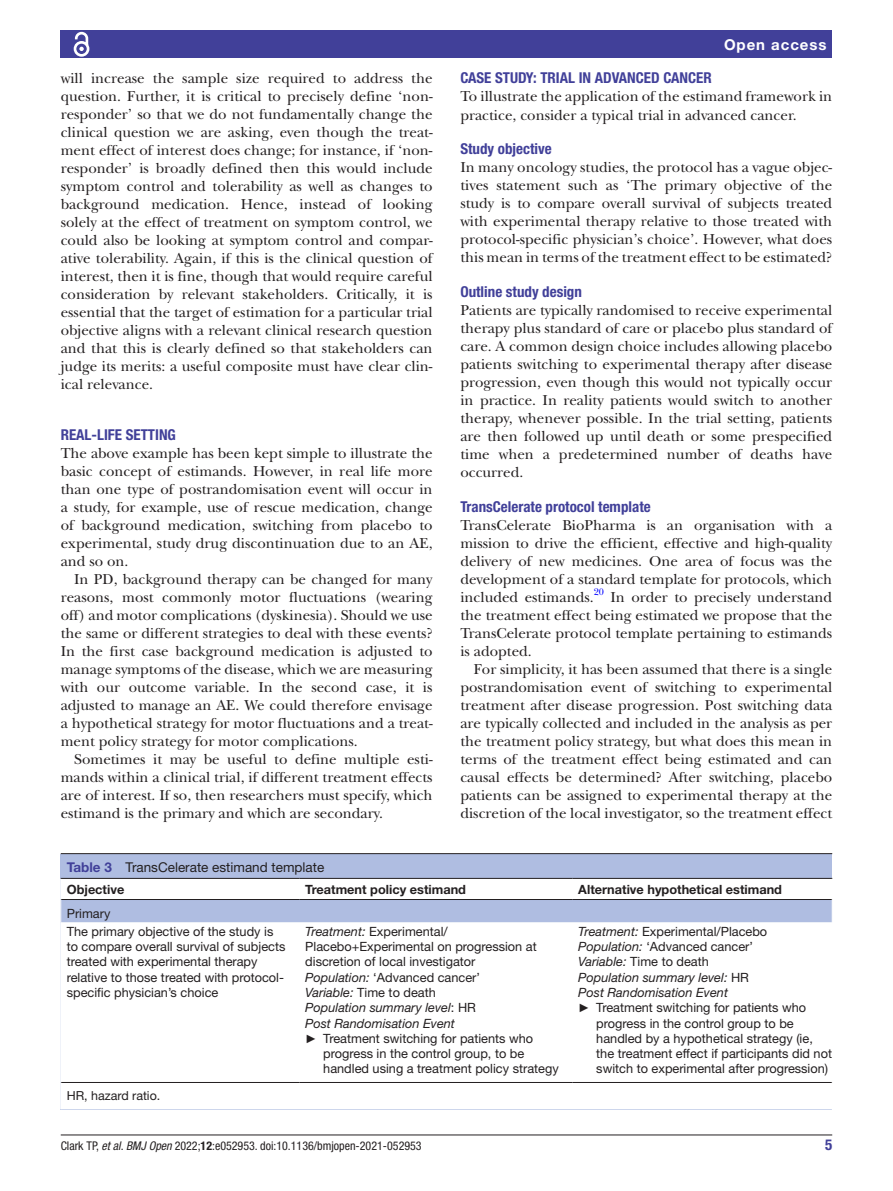
<style>
.page{position:relative;width:893px;height:1191px;background:#fff}
.page>*{position:absolute;margin:0;border:0;box-sizing:border-box;transform-origin:0 0}
.t1{font:15px/18px "New Baskerville";color:#231f20;text-align:justify}
.t2{font:700 condensed 15px "Helvetica Neue LT Std";color:#414099}
.t3{font:700 15px "Helvetica Neue LT Std";letter-spacing:.065em;color:#fff}
.t4{font:13.5px "Helvetica Neue LT Std";color:#231f20}
.t5{font:12.75px/15.3px "Helvetica Neue LT Std";color:#231f20}
.t6{font:italic 12.75px "Helvetica Neue LT Std";color:#231f20}
.t7{font:700 12.75px "Helvetica Neue LT Std";color:#231f20}
.t8{font:12.45px "Helvetica Neue LT Std";color:#231f20}
.t9{font:condensed 12px "Helvetica Neue LT Std";color:#231f20}
.s1{font-weight:700;color:#414099}
.s2{font-style:italic}
.s3{font-style:normal}
.s4{font-family:"Arial";font-size:12px}
.s5{font-weight:700}
</style>
<div class="page">
<hr style="left:61px;top:1134px;width:771px;height:1px;background:#231f20">
<div style="left:61px;top:31px;width:771px;height:27px;background:#414099"></div>
<svg style="left:73px;top:31px;width:17px;height:26px"></svg>
<div style="left:61px;top:854px;width:771px;height:255px;background:#afbde1"></div>
<hr style="left:61px;top:853px;width:771px;height:1px;background:#231f20">
<div style="left:61px;top:922px;width:771px;height:187px;background:#fff"></div>
<hr style="left:61px;top:1082px;width:238px;height:1px;background:#231f20">
<hr style="left:299px;top:1082px;width:273px;height:1px;background:#231f20">
<hr style="left:572px;top:1082px;width:260px;height:1px;background:#231f20">
<svg style="left:60px;top:1082px;width:1px;height:27px"></svg>
<svg style="left:60px;top:878px;width:773px;height:44px"></svg>
<hr style="left:67px;top:1099px;width:765px;height:2px;background:#fff">
<p class="t1" style="left:61px;top:69px;width:373px">will increase the sample size required to address the question. Further, it is critical to precisely define ‘non&shy;responder’ so that we do not fundamentally change the clinical question we are asking, even though the treat&shy;ment effect of interest does change; for instance, if ‘non&shy;responder’ is broadly defined then this would include symptom control and tolerability as well as changes to background medication. Hence, instead of looking solely at the effect of treatment on symptom control, we could also be looking at symptom control and compar&shy;ative tolerability. Again, if this is the clinical question of interest, then it is fine, though that would require careful consideration by relevant stakeholders. Critically, it is essential that the target of estimation for a particular trial objective aligns with a relevant clinical research question and that this is clearly defined so that stakeholders can judge its merits: a useful composite must have clear clin&shy;ical relevance.</p>
<p class="t2" style="left:61px;top:425px;width:117px">REAL-LIFE SETTING</p>
<p class="t1" style="left:61px;top:444px;width:373px">The above example has been kept simple to illustrate the basic concept of estimands. However, in real life more than one type of postrandomisation event will occur in a study, for example, use of rescue medication, change of background medication, switching from placebo to experimental, study drug discontinuation due to an AE, and so on.</p>
<p class="t1" style="left:61px;top:570px;width:373px;text-indent:14px">In PD, background therapy can be changed for many reasons, most commonly motor fluctuations (wearing off) and motor complications (dyskinesia). Should we use the same or different strategies to deal with these events?<br>In the first case background medication is adjusted to manage symptoms of the disease, which we are measuring with our outcome variable. In the second case, it is adjusted to manage an AE. We could therefore envisage a hypothetical strategy for motor fluctuations and a treat&shy;ment policy strategy for motor complications.</p>
<p class="t1" style="left:61px;top:750px;width:373px;text-indent:14px">Sometimes it may be useful to define multiple esti&shy;mands within a clinical trial, if different treatment effects are of interest. If so, then researchers must specify, which estimand is the primary and which are secondary.</p>
<p class="t3" style="left:724px;top:35px;width:104px">Open access</p>
<p class="t2" style="left:460px;top:69px;width:253px">CASE STUDY: TRIAL IN ADVANCED CANCER</p>
<p class="t1" style="left:460px;top:88px;width:373px">To illustrate the application of the estimand framework in practice, consider a typical trial in advanced cancer.</p>
<p class="t2" style="left:460px;top:140px;width:93px">Study objective</p>
<p class="t1" style="left:460px;top:158px;width:373px">In many oncology studies, the protocol has a vague objec&shy;tives statement such as ‘The primary objective of the study is to compare overall survival of subjects treated with experimental therapy relative to those treated with protocol-specific physician’s choice’. However, what does this mean in terms of the treatment effect to be estimated?</p>
<p class="t2" style="left:460px;top:282px;width:123px">Outline study design</p>
<p class="t1" style="left:460px;top:301px;width:373px">Patients are typically randomised to receive experimental therapy plus standard of care or placebo plus standard of care. A common design choice includes allowing placebo patients switching to experimental therapy after disease progression, even though this would not typically occur in practice. In reality patients would switch to another therapy, whenever possible. In the trial setting, patients are then followed up until death or some prespecified time when a predetermined number of deaths have occurred.</p>
<p class="t2" style="left:460px;top:497px;width:192px">TransCelerate protocol template</p>
<p class="t1" style="left:460px;top:516px;width:373px">TransCelerate BioPharma is an organisation with a mission to drive the efficient, effective and high-quality delivery of new medicines. One area of focus was the development of a standard template for protocols, which included estimands.<sup>20</sup> In order to precisely understand the treatment effect being estimated we propose that the TransCelerate protocol template pertaining to estimands is adopted.</p>
<p class="t1" style="left:460px;top:660px;width:373px;text-indent:14px">For simplicity, it has been assumed that there is a single postrandomisation event of switching to experimental treatment after disease progression. Post switching data are typically collected and included in the analysis as per the treatment policy strategy, but what does this mean in terms of the treatment effect being estimated and can causal effects be determined? After switching, placebo patients can be assigned to experimental therapy at the discretion of the local investigator, so the treatment effect</p>
<p class="t4" style="left:67px;top:859px;width:259px"><span class="s1">Table 3</span> TransCelerate estimand template</p>
<p class="t7" style="left:67px;top:881px;width:59px">Objective</p>
<p class="t7" style="left:305px;top:881px;width:162px">Treatment policy estimand</p>
<p class="t7" style="left:578px;top:881px;width:205px">Alternative hypothetical estimand</p>
<p class="t5" style="left:67px;top:903px;width:208px;line-height:18.1px">Primary<br>The primary objective of the study is</p>
<p class="t5" style="left:67px;top:938px;width:220px">to compare overall survival of subjects treated with experimental therapy relative to those treated with protocol&shy;specific physician’s choice</p>
<p class="t5" style="left:305px;top:923px;width:144px"><span class="s2">Treatment:</span> Experimental/</p>
<p class="t5" style="left:305px;top:938px;width:233px">Placebo+Experimental on progression at</p>
<p class="t5" style="left:305px;top:954px;width:172px">discretion of local investigator</p>
<p class="t5" style="left:305px;top:969px;width:176px"><span class="s2">Population:</span> ‘Advanced cancer’</p>
<p class="t5" style="left:305px;top:984px;width:132px"><span class="s2">Variable:</span> Time to death</p>
<p class="t6" style="left:305px;top:1000px;width:172px">Population summary level<span class="s3">: HR</span></p>
<p class="t6" style="left:305px;top:1015px;width:151px">Post Randomisation Event</p>
<p class="t5" style="left:305px;top:1030px;width:229px"><span class="s4">►</span> Treatment switching for patients who</p>
<p class="t5" style="left:323px;top:1045px;width:202px">progress in the control group, to be</p>
<p class="t5" style="left:323px;top:1061px;width:237px">handled using a treatment policy strategy</p>
<p class="t5" style="left:578px;top:923px;width:190px"><span class="s2">Treatment:</span> Experimental/Placebo</p>
<p class="t5" style="left:578px;top:938px;width:176px"><span class="s2">Population:</span> ‘Advanced cancer’</p>
<p class="t5" style="left:578px;top:954px;width:132px"><span class="s2">Variable:</span> Time to death</p>
<p class="t6" style="left:578px;top:969px;width:172px">Population summary level: <span class="s3">HR</span></p>
<p class="t6" style="left:578px;top:984px;width:151px">Post Randomisation Event</p>
<p class="t5" style="left:578px;top:1000px;width:229px"><span class="s4">►</span> Treatment switching for patients who</p>
<p class="t5" style="left:596px;top:1015px;width:199px">progress in the control group to be</p>
<p class="t5" style="left:596px;top:1030px;width:218px">handled by a hypothetical strategy (ie,</p>
<p class="t5" style="left:596px;top:1045px;width:237px">the treatment effect if participants did not</p>
<p class="t5" style="left:596px;top:1061px;width:233px">switch to experimental after progression)</p>
<p class="t8" style="left:67px;top:1088px;width:95px">HR, hazard ratio.</p>
<p class="t9" style="left:61px;top:1138px;width:362px">Clark TP, <span class="s2">et al</span>. <span class="s2">BMJ Open</span> 2022;<span class="s5">12</span>:e052953. doi:10.1136/bmjopen-2021-052953</p>
<p class="t2" style="left:825px;top:1135px;width:9px">5</p>
</div>
